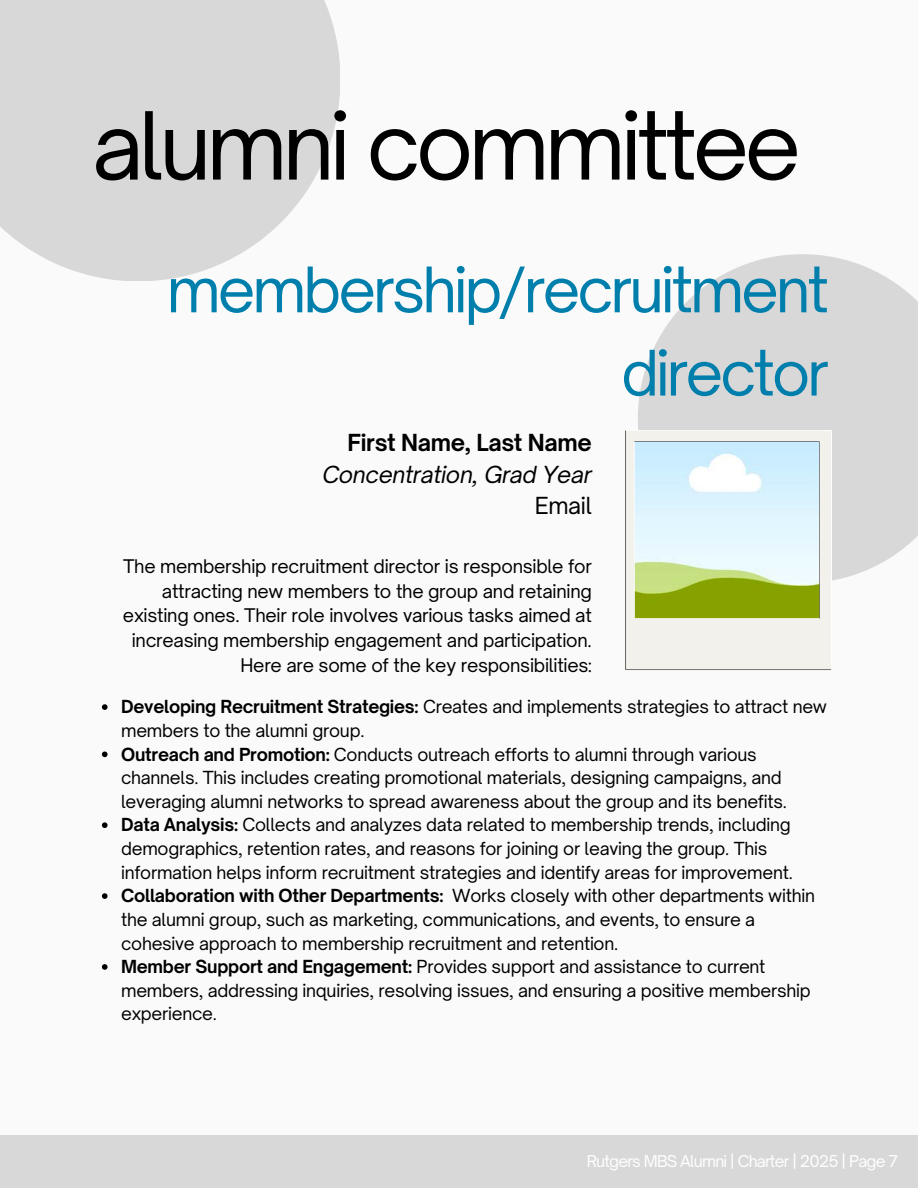
<style>
.page{position:relative;width:918px;height:1188px;background:#fafafa}
.page>*{position:absolute;margin:0;border:0;box-sizing:border-box;transform-origin:0 0}
.t1{font:89.7px "Open Sauce One";letter-spacing:-.05em;color:#000}
.t2{font:60px/83.2px "Open Sauce One";letter-spacing:-.05em;color:#007fac;text-align:right}
.t3{font:italic 22.5px/31.5px "Open Sauce One";letter-spacing:-.015em;color:#000;text-align:right}
.t4{font:18px/24.8px "Open Sauce One";letter-spacing:-.015em;color:#000;text-align:right}
.t5{font:17.25px/23.7px "Open Sauce One";letter-spacing:-.015em;color:#000}
.t6{font:15.6px "Open Sauce One";letter-spacing:-.05em;color:#fff}
.s1{font-weight:700;font-style:normal}
.s2{font-style:normal}
.s3{font-weight:700}
</style>
<div class="page">
<div style="left:0;top:1136px;width:918px;height:52px;background:#d8d8d8"></div>
<div style="left:0;top:0;width:340px;height:281px;background:#d8d8d8"></div>
<svg style="left:638px;top:254px;width:280px;height:327px;background:#ddd"></svg>
<svg style="left:626px;top:430px;width:206px;height:240px"></svg>
<svg style="left:102px;top:704px;width:6px;height:6px"></svg>
<svg style="left:102px;top:752px;width:6px;height:5px"></svg>
<svg style="left:102px;top:822px;width:6px;height:6px"></svg>
<svg style="left:102px;top:893px;width:6px;height:6px"></svg>
<svg style="left:102px;top:964px;width:6px;height:6px"></svg>
<h1 class="t1" style="left:92px;top:90px;width:711px">alumni committee</h1>
<h4 class="t2" style="left:167px;top:248px;width:664px">membership/recruitment director</h4>
<h2 class="t3" style="left:322px;top:427px;width:271px"><span class="s1">First Name, Last Name<br></span>Concentration, Grad Year<br><span class="s2">Email</span></h2>
<h3 class="t4" style="left:123px;top:554px;width:470px">The membership recruitment director is responsible for attracting new members to the group and retaining existing ones. Their role involves various tasks aimed at increasing membership engagement and participation.<br>Here are some of the key responsibilities:</h3>
<p class="t5" style="left:121px;top:695px;width:708px"><span class="s3">Developing Recruitment Strategies:</span> Creates and implements strategies to attract new members to the alumni group.</p>
<p class="t5" style="left:121px;top:742px;width:667px"><span class="s3">Outreach and Promotion:</span> Conducts outreach efforts to alumni through various channels. This includes creating promotional materials, designing campaigns, and leveraging alumni networks to spread awareness about the group and its benefits.</p>
<p class="t5" style="left:121px;top:813px;width:673px"><span class="s3">Data Analysis:</span> Collects and analyzes data related to membership trends, including demographics, retention rates, and reasons for joining or leaving the group. This information helps inform recruitment strategies and identify areas for improvement.</p>
<p class="t5" style="left:121px;top:884px;width:695px"><span class="s3">Collaboration with Other Departments:</span> Works closely with other departments within the alumni group, such as marketing, communications, and events, to ensure a cohesive approach to membership recruitment and retention.</p>
<p class="t5" style="left:121px;top:955px;width:691px"><span class="s3">Member Support and Engagement:</span> Provides support and assistance to current members, addressing inquiries, resolving issues, and ensuring a positive membership experience.</p>
<p class="t6" style="left:587px;top:1151px;width:313px">Rutgers MBS Alumni | Charter | 2025 | Page 7</p>
</div>
